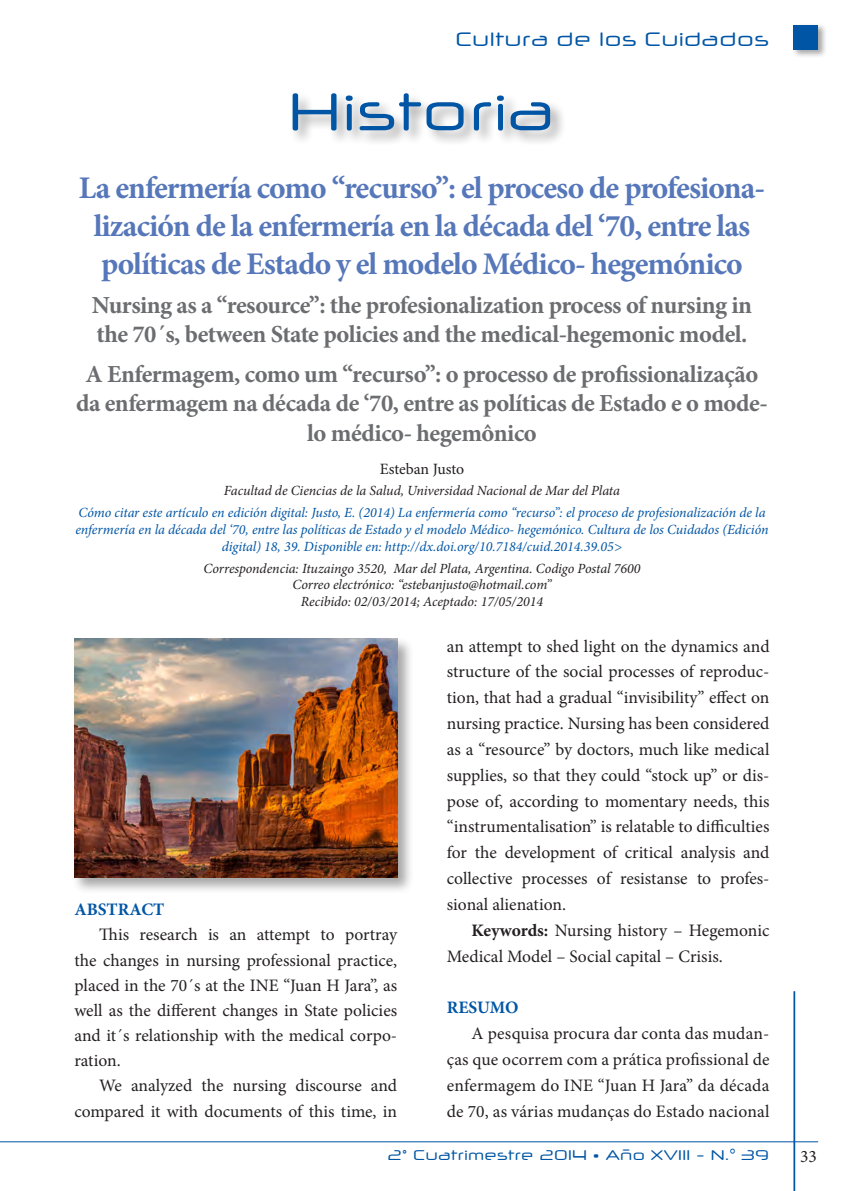
<style>
.page{position:relative;width:844px;height:1191px;background:#fff}
.page>*{position:absolute;margin:0;border:0;box-sizing:border-box;transform-origin:0 0}
.t1{font:52.5px "Neuropol X Free";color:#0155a5}
.t2{font:700 31.5px/37.8px "Minion Pro";letter-spacing:-.03em;color:#5677b9;text-align:center}
.t3{font:700 24.5px/29.4px "Minion Pro";letter-spacing:-.02em;color:#6c6d70}
.t4{font:19.25px "Neuropol X Free";color:#0155a5}
.t5{font:17.5px/25.9px "Minion Pro";color:#231f20;text-align:justify}
.t6{font:700 17.5px "Minion Pro";color:#0155a5}
.t7{font:15.75px "Minion Pro";letter-spacing:-.005em;color:#231f20}
.t8{font:italic 14px/16.8px "Minion Pro";letter-spacing:-.005em;color:#0155a5;text-align:center}
.t9{font:italic 14px "Minion Pro";letter-spacing:-.005em;color:#231f20}
.t10{font:14px "Neuropol X Free";color:#0155a5}
.s1{font-weight:700}
</style>
<div class="page">
<hr style="left:793px;top:991px;width:2px;height:200px;background:#0155a5">
<hr style="left:0;top:1141px;width:818px;height:1px;background:#0155a5">
<div style="left:791px;top:23px;width:36px;height:36px;background:#231f20;opacity:.4"></div>
<div style="left:793px;top:25px;width:25px;height:25px;background:#0155a5"></div>
<div style="left:72px;top:636px;width:341px;height:258px;background:#231f20;opacity:.4"></div>
<img style="left:74px;top:639px;width:323px;height:238px">
<div style="left:290px;top:92px;width:276px;height:54px;background:#231f20;opacity:.4"></div>
<p class="t4" style="left:455px;top:27px;width:315px">Cultura de los Cuidados</p>
<p class="t1" style="left:287px;top:78px;width:270px">Historia</p>
<p class="t2" style="left:79px;top:169px;width:688px">La enfermería como “recurso”: el proceso de profesiona&shy;lización de la enfermería en la década del ‘70, entre las políticas de Estado y el modelo Médico- hegemónico</p>
<p class="t3" style="left:92px;top:290px;width:661px">Nursing as a “resource”: the profesionalization process of nursing in the 70´s, between State policies and the medical-hegemonic model.</p>
<p class="t3" style="left:76px;top:359px;width:693px;text-align:center">A Enfermagem, como um “recurso”: o processo de profissionalização da enfermagem na década de ‘70, entre as políticas de Estado e o mode&shy;lo médico- hegemônico</p>
<p class="t7" style="left:379px;top:458px;width:86px">Esteban Justo</p>
<p class="t9" style="left:224px;top:481px;width:397px">Facultad de Ciencias de la Salud, Universidad Nacional de Mar del Plata</p>
<p class="t8" style="left:75px;top:504px;width:694px">Cómo citar este artículo en edición digital: Justo, E. (2014) La enfermería como “recurso”: el proceso de profesionalización de la enfermería en la década del ‘70, entre las políticas de Estado y el modelo Médico- hegemónico. Cultura de los Cuidados (Edición digital) 18, 39. Disponible en: http://dx.doi.org/10.7184/cuid.2014.39.05&gt;</p>
<p class="t9" style="left:203px;top:558px;width:438px">Correspondencia: Ituzaingo 3520, Mar del Plata, Argentina. Codigo Postal 7600</p>
<p class="t9" style="left:292px;top:575px;width:260px">Correo electrónico: “estebanjusto@hotmail.com”</p>
<p class="t9" style="left:301px;top:592px;width:244px">Recibido: 02/03/2014; Aceptado: 17/05/2014</p>
<p class="t6" style="left:74px;top:897px;width:91px">ABSTRACT</p>
<p class="t5" style="left:74px;top:922px;width:324px;line-height:25.2px;text-indent:25px">This research is an attempt to portray the changes in nursing professional practice, placed in the 70´s at the INE “Juan H Jara”, as well as the different changes in State policies and it´s relationship with the medical corpo&shy;ration.</p>
<p class="t5" style="left:74px;top:1073px;width:324px;line-height:25.2px;text-align:right">We analyzed the nursing discourse and compared it with documents of this time, in</p>
<p class="t5" style="left:446px;top:633px;width:324px">an attempt to shed light on the dynamics and structure of the social processes of reproduc&shy;tion, that had a gradual “invisibility” effect on nursing practice. Nursing has been considered as a “resource” by doctors, much like medical supplies, so that they could “stock up” or dis&shy;pose of, according to momentary needs, this “instrumentalisation” is relatable to difficulties for the development of critical analysis and collective processes of resistanse to profes&shy;sional alienation.</p>
<p class="t5" style="left:446px;top:917px;width:324px;text-indent:25px"><span class="s1">Keywords:</span> Nursing history – Hegemonic<br>Medical Model – Social capital – Crisis.</p>
<p class="t6" style="left:446px;top:995px;width:73px">RESUMO</p>
<p class="t5" style="left:446px;top:1020px;width:324px;text-indent:25px">A pesquisa procura dar conta das mudan&shy;ças que ocorrem com a prática profissional de enfermagem do INE “Juan H Jara” da década de 70, as várias mudanças do Estado nacional</p>
<p class="t10" style="left:387px;top:1146px;width:383px">2º Cuatrimestre 2014 • Año XVIII - N.° 39</p>
<p class="t5" style="left:800px;top:1143px;width:18px">33</p>
</div>
